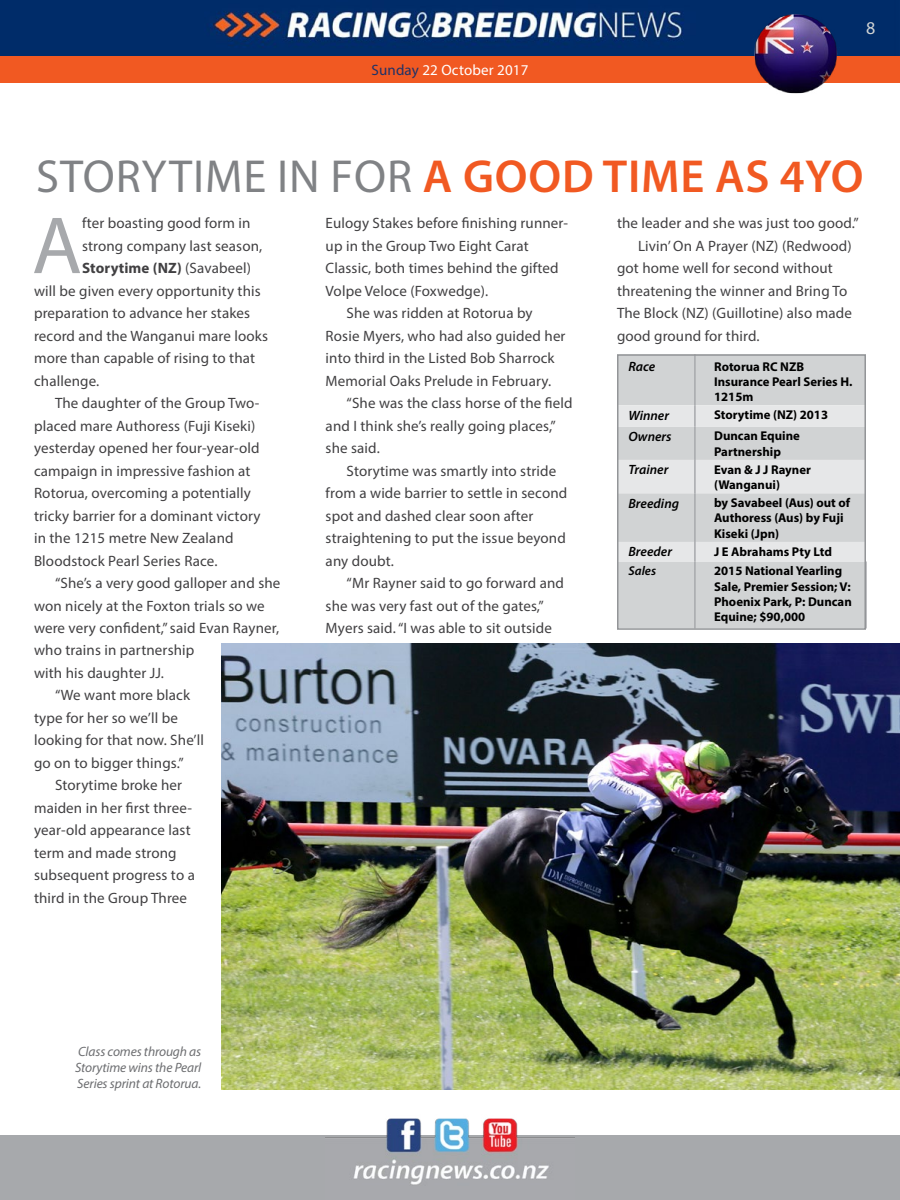
<style>
.page{position:relative;width:900px;height:1200px;background:#fff}
.page>*{position:absolute;margin:0;border:0;box-sizing:border-box;transform-origin:0 0}
.t1{font:81.75px "Myriad Pro";color:#a7a9ac}
.t2{font:46.5px "Myriad Pro";letter-spacing:.02em;color:#808285}
.t3{font:18px "Myriad Pro";color:#d1d4d4}
.t4{font:15px/22.5px "Myriad Pro";letter-spacing:.01em;color:#414042}
.t5{font:700 15px "Myriad Pro";letter-spacing:.01em;color:#414042}
.t6{font:15px "Myriad Pro";letter-spacing:.01em;color:#fff}
.t7{font:italic 13.5px/16.2px "Myriad Pro";letter-spacing:-.01em;color:#6d6e71;text-align:justify}
.t8{font:italic 600 13.5px "Myriad Pro";color:#000}
.t9{font:700 12.75px/15.3px "Myriad Pro";color:#000}
.t10{font:italic 600 12.75px "Myriad Pro";color:#000}
.s1{color:#203267}
.s2{font-weight:600;color:#f15922}
.s3{font-weight:400}
</style>
<div class="page">
<div style="left:0;top:1136px;width:900px;height:64px;background:#a7a9ac"></div>
<img style="left:325px;top:1118px;width:250px;height:67px">
<div style="left:0;top:56px;width:900px;height:27px;background:#f15922"></div>
<img style="left:0;top:0;width:900px;height:56px">
<img style="left:221px;top:644px;width:679px;height:446px">
<img style="left:752px;top:12px;width:88px;height:82px">
<div style="left:620px;top:357px;width:243px;height:270px;background:#d1d3d4"></div>
<hr style="left:694px;top:354px;width:2px;height:51px;background:#a7a9ac">
<svg style="left:620px;top:405px;width:243px;height:156px;background:#dbdcdd"></svg>
<hr style="left:694px;top:561px;width:2px;height:67px;background:#a7a9ac">
<hr style="left:865px;top:561px;width:2px;height:67px;background:#a7a9ac">
<div style="left:617px;top:354px;width:249px;height:276px;border:2px solid #939598"></div>
<p class="t6" style="left:372px;top:61px;width:158px"><span class="s1">Sunday</span> 22 October 2017</p>
<p class="t3" style="left:866px;top:17px;width:11px">8</p>
<h2 class="t2" style="left:36px;top:147px;width:829px">STORYTIME IN FOR <span class="s2">A GOOD TIME AS 4YO</span></h2>
<h1 class="t1" style="left:32px;top:195px;width:52px">A</h1>
<p class="t4" style="left:82px;top:212px;width:170px">fter boasting good form in</p>
<p class="t4" style="left:326px;top:212px;width:244px">Eulogy Stakes before finishing runner-</p>
<p class="t4" style="left:326px;top:234px;width:205px">up in the Group Two Eight Carat</p>
<p class="t4" style="left:326px;top:257px;width:235px">Classic, both times behind the gifted</p>
<p class="t4" style="left:326px;top:279px;width:164px">Volpe Veloce (Foxwedge).</p>
<p class="t4" style="left:347px;top:302px;width:188px">She was ridden at Rotorua by</p>
<p class="t4" style="left:326px;top:324px;width:241px">Rosie Myers, who had also guided her</p>
<p class="t4" style="left:326px;top:347px;width:231px">into third in the Listed Bob Sharrock</p>
<p class="t4" style="left:326px;top:369px;width:227px">Memorial Oaks Prelude in February.</p>
<p class="t4" style="left:347px;top:392px;width:228px">“She was the class horse of the field</p>
<p class="t4" style="left:326px;top:414px;width:232px">and I think she’s really going places,”</p>
<p class="t4" style="left:326px;top:437px;width:56px">she said.</p>
<p class="t4" style="left:347px;top:459px;width:211px">Storytime was smartly into stride</p>
<p class="t4" style="left:326px;top:482px;width:243px">from a wide barrier to settle in second</p>
<p class="t4" style="left:326px;top:504px;width:209px">spot and dashed clear soon after</p>
<p class="t4" style="left:326px;top:527px;width:242px">straightening to put the issue beyond</p>
<p class="t4" style="left:326px;top:549px;width:70px">any doubt.</p>
<p class="t4" style="left:347px;top:572px;width:219px">“Mr Rayner said to go forward and</p>
<p class="t4" style="left:326px;top:594px;width:220px">she was very fast out of the gates,”</p>
<p class="t4" style="left:326px;top:617px;width:228px">Myers said. “I was able to sit outside</p>
<p class="t4" style="left:617px;top:212px;width:243px">the leader and she was just too good.”</p>
<p class="t4" style="left:638px;top:234px;width:215px">Livin’ On A Prayer (NZ) (Redwood)</p>
<p class="t4" style="left:617px;top:257px;width:217px">got home well for second without</p>
<p class="t4" style="left:617px;top:279px;width:232px">threatening the winner and Bring To</p>
<p class="t4" style="left:617px;top:302px;width:236px">The Block (NZ) (Guillotine) also made</p>
<p class="t4" style="left:617px;top:324px;width:144px">good ground for third.</p>
<p class="t4" style="left:82px;top:234px;width:182px">strong company last season,</p>
<p class="t5" style="left:82px;top:258px;width:171px">Storytime (NZ) <span class="s3">(Savabeel)</span></p>
<p class="t4" style="left:34px;top:279px;width:228px">will be given every opportunity this</p>
<p class="t4" style="left:34px;top:302px;width:218px">preparation to advance her stakes</p>
<p class="t4" style="left:34px;top:324px;width:235px">record and the Wanganui mare looks</p>
<p class="t4" style="left:34px;top:347px;width:223px">more than capable of rising to that</p>
<p class="t4" style="left:34px;top:369px;width:67px">challenge.</p>
<p class="t4" style="left:55px;top:392px;width:206px">The daughter of the Group Two-</p>
<p class="t4" style="left:34px;top:414px;width:223px">placed mare Authoress (Fuji Kiseki)</p>
<p class="t4" style="left:34px;top:437px;width:227px">yesterday opened her four-year-old</p>
<p class="t4" style="left:34px;top:459px;width:218px">campaign in impressive fashion at</p>
<p class="t4" style="left:34px;top:482px;width:218px">Rotorua, overcoming a potentially</p>
<p class="t4" style="left:34px;top:504px;width:228px">tricky barrier for a dominant victory</p>
<p class="t4" style="left:34px;top:527px;width:201px">in the 1215 metre New Zealand</p>
<p class="t4" style="left:34px;top:549px;width:185px">Bloodstock Pearl Series Race.</p>
<p class="t4" style="left:55px;top:572px;width:227px">“She’s a very good galloper and she</p>
<p class="t4" style="left:34px;top:594px;width:232px">won nicely at the Foxton trials so we</p>
<p class="t4" style="left:34px;top:617px;width:247px">were very confident,” said Evan Rayner,</p>
<p class="t8" style="left:629px;top:358px;width:28px">Race</p>
<p class="t9" style="left:714px;top:358px;width:140px">Rotorua RC NZB<br>Insurance Pearl Series H.<br>1215m</p>
<p class="t8" style="left:629px;top:407px;width:42px">Winner</p>
<p class="t9" style="left:714px;top:407px;width:116px">Storytime (NZ) 2013</p>
<p class="t8" style="left:629px;top:428px;width:45px">Owners</p>
<p class="t9" style="left:714px;top:428px;width:87px">Duncan Equine<br>Partnership</p>
<p class="t8" style="left:629px;top:461px;width:41px">Trainer</p>
<p class="t9" style="left:714px;top:461px;width:98px">Evan &amp; J J Rayner (Wanganui)</p>
<p class="t8" style="left:629px;top:495px;width:52px">Breeding</p>
<p class="t9" style="left:714px;top:495px;width:138px">by Savabeel (Aus) out of<br>Authoress (Aus) by Fuji<br>Kiseki (Jpn)</p>
<p class="t8" style="left:629px;top:543px;width:45px">Breeder</p>
<p class="t9" style="left:714px;top:543px;width:120px">J E Abrahams Pty Ltd</p>
<p class="t10" style="left:629px;top:563px;width:29px">Sales</p>
<p class="t9" style="left:714px;top:563px;width:139px">2015 National Yearling<br>Sale, Premier Session; V:<br>Phoenix Park, P: Duncan<br>Equine; $90,000</p>
<p class="t4" style="left:34px;top:639px;width:162px">who trains in partnership with his daughter JJ.</p>
<p class="t4" style="left:34px;top:684px;width:172px;text-indent:21px">“We want more black type for her so we’ll be looking for that now. She’ll go on to bigger things.”</p>
<p class="t4" style="left:34px;top:774px;width:162px;text-indent:21px">Storytime broke her maiden in her first three&shy;year-old appearance last term and made strong subsequent progress to a third in the Group Three</p>
<p class="t7" style="left:75px;top:1043px;width:128px">Class comes through as Storytime wins the Pearl Series sprint at Rotorua.</p>
</div>
